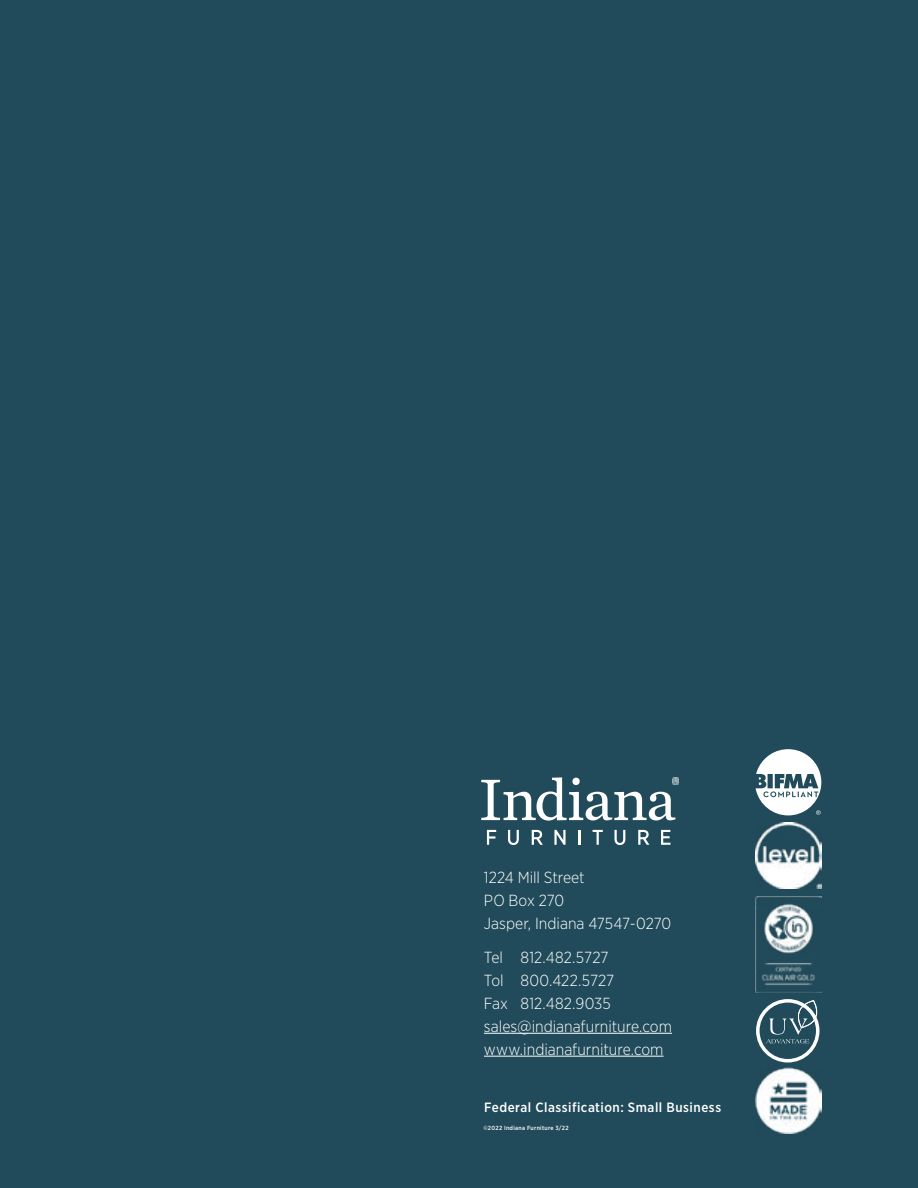
<style>
.page{position:relative;width:918px;height:1188px;background:#214b5a}
.page>*{position:absolute;margin:0;border:0;box-sizing:border-box;transform-origin:0 0}
.t1{font:300 16.05px/23px "Gotham Narrow";color:#fff}
.t2{font:500 13.5px "Gotham Narrow";letter-spacing:.04em;color:#fff}
.t3{font:500 6px "Gotham Narrow";letter-spacing:.05em;color:#fff}
</style>
<div class="page">
<img style="left:755px;top:896px;width:67px;height:96px">
<svg style="left:487px;top:830px;width:9px;height:15px"></svg>
<svg style="left:508px;top:830px;width:11px;height:15px"></svg>
<svg style="left:532px;top:830px;width:11px;height:15px"></svg>
<svg style="left:554px;top:830px;width:12px;height:15px"></svg>
<svg style="left:579px;top:830px;width:2px;height:15px"></svg>
<svg style="left:593px;top:830px;width:10px;height:15px"></svg>
<svg style="left:615px;top:830px;width:10px;height:15px"></svg>
<svg style="left:638px;top:830px;width:11px;height:15px"></svg>
<svg style="left:661px;top:830px;width:9px;height:15px"></svg>
<hr style="left:484px;top:1033px;width:188px;height:1px;background:#fff">
<hr style="left:484px;top:1056px;width:180px;height:1px;background:#fff">
<svg style="left:481px;top:777px;width:198px;height:44px"></svg>
<svg style="left:756px;top:749px;width:65px;height:66px"></svg>
<img style="left:755px;top:1068px;width:66px;height:66px">
<img style="left:755px;top:822px;width:66px;height:67px">
<div style="left:756px;top:999px;width:64px;height:64px;border:4px solid #fff;border-radius:50%"></div>
<svg style="left:766px;top:1001px;width:54px;height:42px"></svg>
<p class="t1" style="left:484px;top:865px;width:189px">1224 Mill Street<br>PO Box 270<br>Jasper, Indiana 47547-0270</p>
<p class="t1" style="left:484px;top:945px;width:190px">Tel 812.482.5727<br>Tol 800.422.5727<br>Fax 812.482.9035 sales@indianafurniture.com www.indianafurniture.com</p>
<p class="t2" style="left:484px;top:1099px;width:239px">Federal Classification: Small Business</p>
<p class="t3" style="left:483px;top:1124px;width:87px">©2022 Indiana Furniture 3/22</p>
</div>
